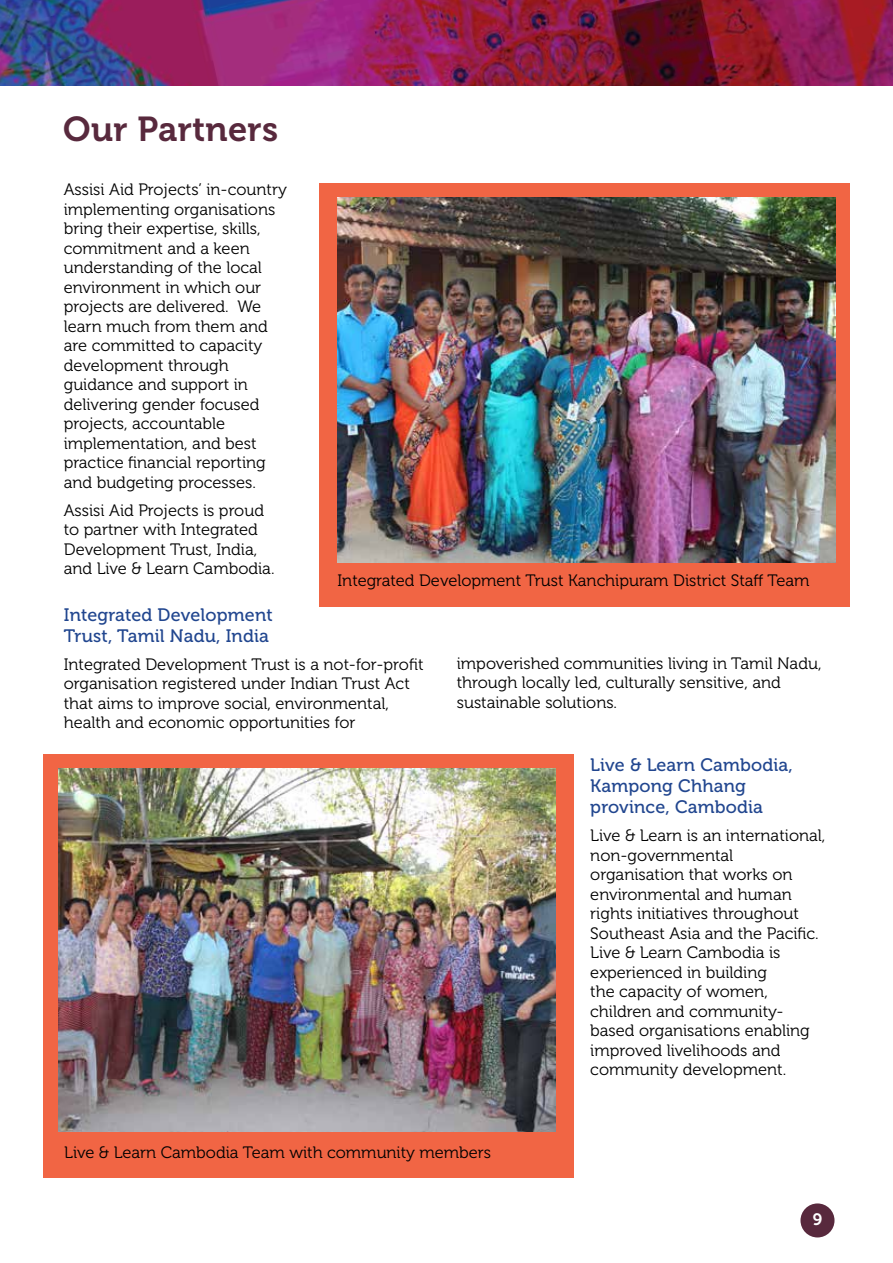
<style>
.page{position:relative;width:893px;height:1263px;background:#fff}
.page>*{position:absolute;margin:0;border:0;box-sizing:border-box;transform-origin:0 0}
.t1{font:34.5px "Museo 700";letter-spacing:.01em;color:#58293d}
.t2{font:18px/21px "Museo 500";letter-spacing:.01em;color:#21468f}
.t3{font:16.5px/19.5px "Museo 300";color:#000}
.t4{font:16.5px "Museo 700";color:#fff}
</style>
<div class="page">
<div style="left:800px;top:1203px;width:34px;height:34px;background:#58293d;border-radius:50%"></div>
<img style="left:0;top:0;width:893px;height:85px">
<div style="left:320px;top:184px;width:530px;height:423px;background:#f16544"></div>
<div style="left:43px;top:754px;width:530px;height:423px;background:#f16544"></div>
<img style="left:337px;top:197px;width:498px;height:366px">
<img style="left:58px;top:768px;width:498px;height:363px">
<h1 class="t1" style="left:63px;top:110px;width:217px">Our Partners</h1>
<p class="t3" style="left:64px;top:180px;width:225px">Assisi Aid Projects’ in-country implementing organisations bring their expertise, skills, commitment and a keen understanding of the local environment in which our projects are delivered. We learn much from them and are committed to capacity development through guidance and support in delivering gender focused projects, accountable implementation, and best practice financial reporting and budgeting processes.</p>
<p class="t3" style="left:64px;top:501px;width:212px">Assisi Aid Projects is proud to partner with Integrated<br>Development Trust, India, and Live &amp; Learn Cambodia.</p>
<p class="t2" style="left:64px;top:604px;width:211px">Integrated Development<br>Trust, Tamil Nadu, India</p>
<p class="t3" style="left:64px;top:655px;width:361px">Integrated Development Trust is a not-for-profit organisation registered under Indian Trust Act that aims to improve social, environmental, health and economic opportunities for</p>
<p class="t3" style="left:337px;top:571px;width:474px">Integrated Development Trust Kanchipuram District Staff Team</p>
<p class="t3" style="left:457px;top:654px;width:366px">impoverished communities living in Tamil Nadu, through locally led, culturally sensitive, and sustainable solutions.</p>
<p class="t3" style="left:64px;top:1143px;width:428px">Live &amp; Learn Cambodia Team with community members</p>
<p class="t2" style="left:590px;top:755px;width:204px">Live &amp; Learn Cambodia,<br>Kampong Chhang province, Cambodia</p>
<p class="t3" style="left:590px;top:826px;width:237px">Live &amp; Learn is an international, non-governmental organisation that works on environmental and human rights initiatives throughout<br>Southeast Asia and the Pacific.<br>Live &amp; Learn Cambodia is experienced in building<br>the capacity of women, children and community&shy;based organisations enabling improved livelihoods and community development.</p>
<p class="t4" style="left:813px;top:1210px;width:11px">9</p>
</div>
